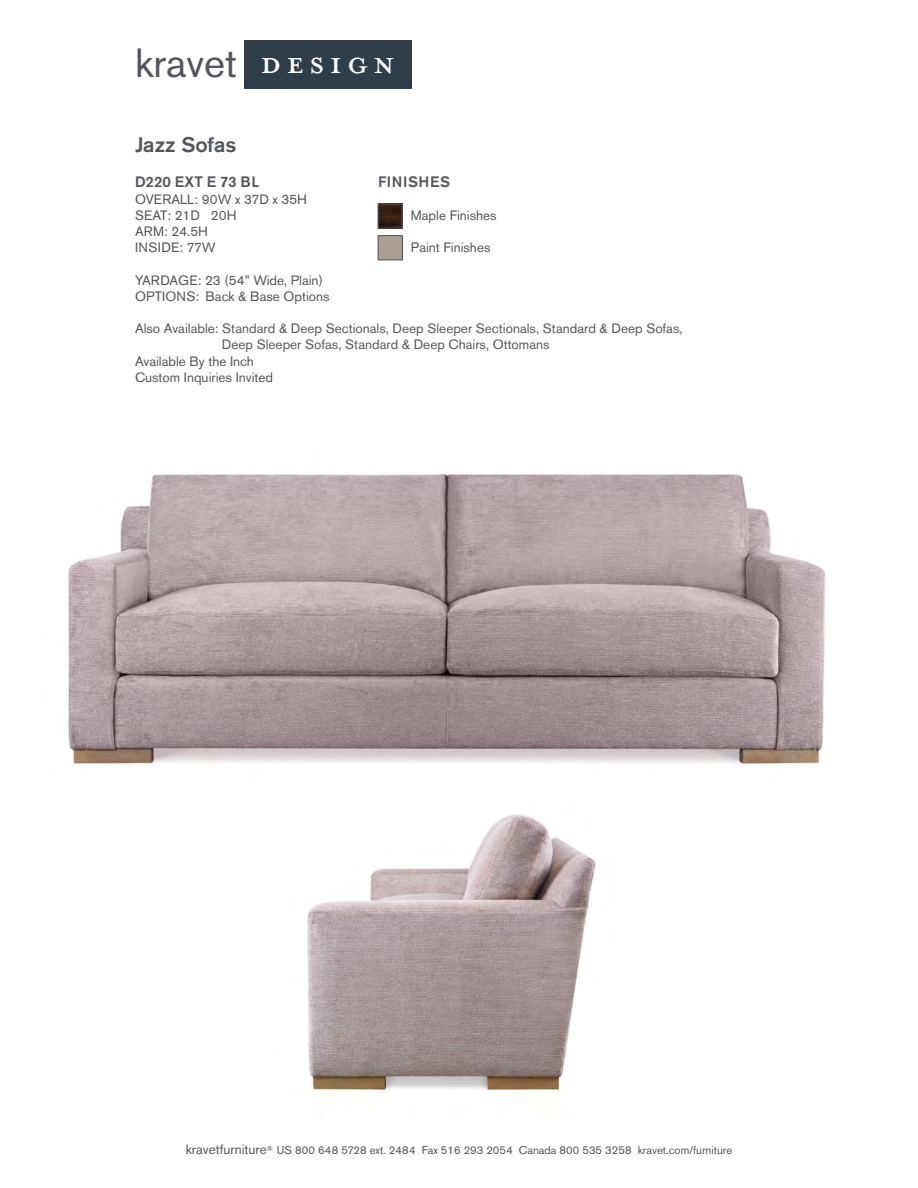
<style>
.page{position:relative;width:918px;height:1188px;background:#fff}
.page>*{position:absolute;margin:0;border:0;box-sizing:border-box;transform-origin:0 0}
.t1{font:45px "Mrs Eaves All Petite Caps OT";letter-spacing:.1em;color:#fff}
.t2{font:40.5px "Akzidenz Grotesk BE";color:#52555b}
.t3{font:500 21px "Akzidenz Grotesk BE";color:#52555b}
.t4{font:500 15px "Akzidenz Grotesk BE";color:#52555b}
.t5{font:500 15px "Akzidenz Grotesk BE";letter-spacing:.03em;color:#52555b}
.t6{font:13.5px/16.2px "Akzidenz Grotesk BE";color:#52555b}
.t7{font:13.5px/16.2px "Akzidenz Grotesk BE";color:#58595b}
.t8{font:11.25px "Akzidenz Grotesk BE";color:#52555b}
.s1{font-family:"Mrs Eaves All Petite Caps OT";font-size:60px;color:#303e49}
.s2{font-size:13.5px}
</style>
<div class="page">
<div style="left:244px;top:41px;width:167px;height:48px;background:#303e49"></div>
<div style="left:378px;top:236px;width:24px;height:24px;border:1px solid #52555b"></div>
<img style="left:380px;top:206px;width:20px;height:20px">
<div style="left:378px;top:204px;width:24px;height:24px;border:1px solid #52555b"></div>
<img style="left:68px;top:473px;width:758px;height:291px">
<img style="left:307px;top:814px;width:289px;height:278px">
<h2 class="t2" style="left:135px;top:38px;width:277px">kravet <span class="s1">design</span></h2>
<h1 class="t1" style="left:260px;top:35px;width:137px">design</h1>
<h3 class="t3" style="left:135px;top:131px;width:103px">Jazz Sofas</h3>
<p class="t4" style="left:135px;top:173px;width:126px">D220 EXT E 73 BL</p>
<p class="t6" style="left:135px;top:191px;width:174px">OVERALL: 90W x 37D x 35H<br>SEAT: 21D 20H<br>ARM: 24.5H<br>INSIDE: 77W</p>
<p class="t6" style="left:135px;top:272px;width:196px">YARDAGE: 23 (54” Wide, Plain)<br>OPTIONS: Back &amp; Base Options</p>
<p class="t7" style="left:222px;top:320px;width:462px;text-indent:-87px">Also Available: Standard &amp; Deep Sectionals, Deep Sleeper Sectionals, Standard &amp; Deep Sofas,<br>Deep Sleeper Sofas, Standard &amp; Deep Chairs, Ottomans</p>
<p class="t6" style="left:135px;top:353px;width:140px">Available By the Inch<br>Custom Inquiries Invited</p>
<p class="t5" style="left:378px;top:173px;width:74px">FINISHES</p>
<p class="t6" style="left:411px;top:207px;width:87px">Maple Finishes</p>
<p class="t6" style="left:411px;top:239px;width:81px">Paint Finishes</p>
<p class="t8" style="left:186px;top:1143px;width:548px"><span class="s2">kravetfurniture</span><sup>®</sup> US 800 648 5728 ext. 2484 Fax 516 293 2054 Canada 800 535 3258 kravet.com/furniture</p>
</div>
